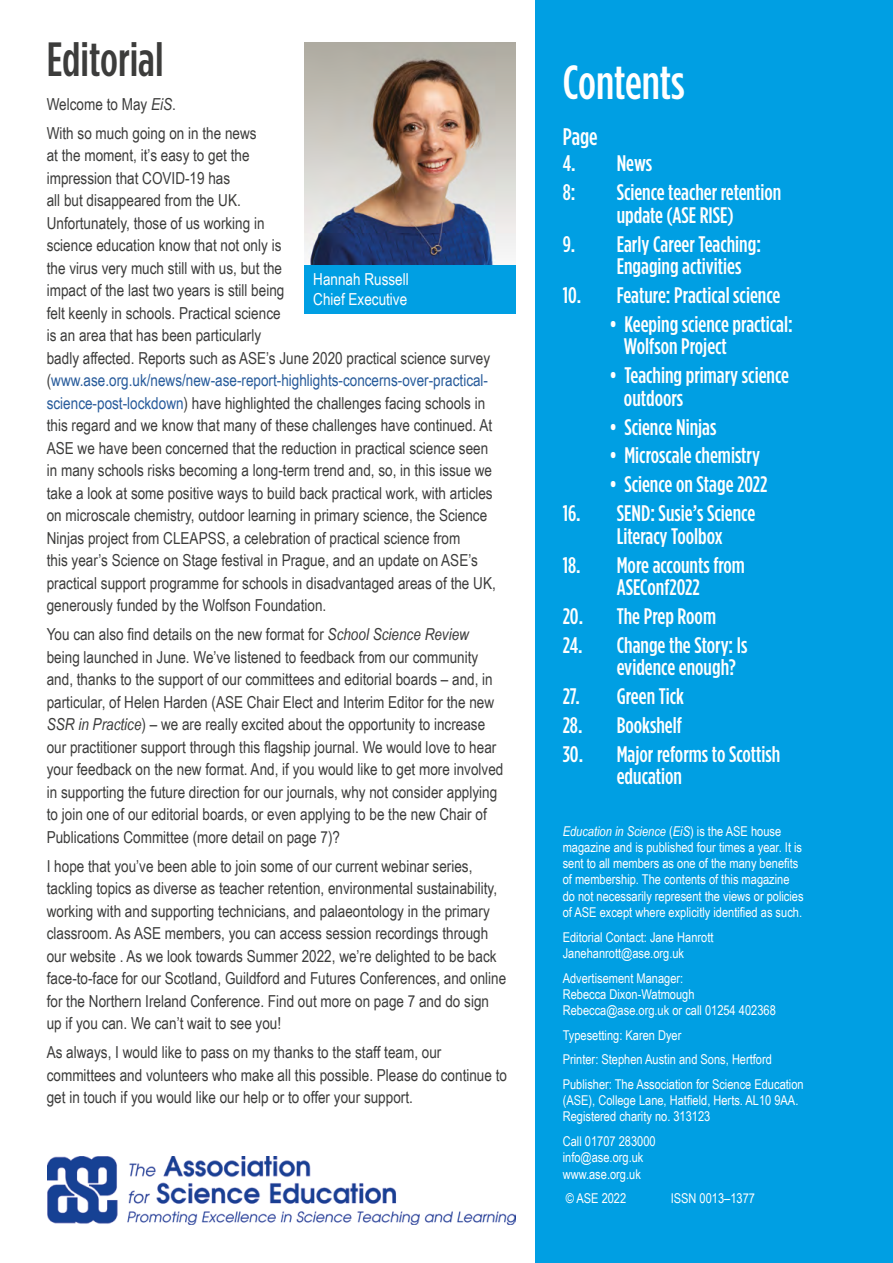
<style>
.page{position:relative;width:893px;height:1263px;background:#fff}
.page>*{position:absolute;margin:0;border:0;box-sizing:border-box;transform-origin:0 0}
.t1{font:500 48px "Gotham Condensed";color:#3c3c3b}
.t2{font:500 48px "Gotham Condensed";letter-spacing:-.005em;color:#fff}
.t3{font:500 24px "Gotham Condensed";color:#fff}
.t4{font:500 22.5px/22.5px "Gotham Condensed";color:#fff}
.t5{font:16.5px/22.5px "Arial Narrow";color:#3c3c3b}
.t6{font:16.5px/19.5px "Arial Narrow";color:#fff}
.t7{font:13.5px/16.2px "Arial Narrow";color:#fff}
.s1{font-style:italic}
.s2{color:#275b9b}
</style>
<div class="page">
<div style="left:536px;top:0;width:357px;height:1263px;background:#009fe3"></div>
<img style="left:47px;top:1157px;width:469px;height:68px">
<img style="left:305px;top:43px;width:211px;height:222px">
<div style="left:305px;top:265px;width:211px;height:49px;background:#009fe3"></div>
<h1 class="t1" style="left:47px;top:33px;width:118px">Editorial</h1>
<p class="t5" style="left:47px;top:89px;width:211px;line-height:28.8px">Welcome to May <span class="s1">EiS</span>.<br>With so much going on in the news</p>
<p class="t5" style="left:47px;top:144px;width:450px">at the moment, it’s easy to get the<br>impression that COVID-19 has<br>all but disappeared from the UK.<br>Unfortunately, those of us working in<br>science education know that not only is<br>the virus very much still with us, but the<br>impact of the last two years is still being<br>felt keenly in schools. Practical science<br>is an area that has been particularly<br>badly affected. Reports such as ASE’s June 2020 practical science survey (<span class="s2">www.ase.org.uk/news/new-ase-report-highlights-concerns-over-practical&shy;science-post-lockdown</span>) have highlighted the challenges facing schools in this regard and we know that many of these challenges have continued. At ASE we have been concerned that the reduction in practical science seen in many schools risks becoming a long-term trend and, so, in this issue we take a look at some positive ways to build back practical work, with articles on microscale chemistry, outdoor learning in primary science, the Science Ninjas project from CLEAPSS, a celebration of practical science from<br>this year’s Science on Stage festival in Prague, and an update on ASE’s practical support programme for schools in disadvantaged areas of the UK, generously funded by the Wolfson Foundation.</p>
<p class="t5" style="left:47px;top:623px;width:458px">You can also find details on the new format for <span class="s1">School Science Review </span>being launched in June. We’ve listened to feedback from our community and, thanks to the support of our committees and editorial boards – and, in particular, of Helen Harden (ASE Chair Elect and Interim Editor for the new <span class="s1">SSR in Practice</span>) – we are really excited about the opportunity to increase our practitioner support through this flagship journal. We would love to hear your feedback on the new format. And, if you would like to get more involved in supporting the future direction for our journals, why not consider applying to join one of our editorial boards, or even applying to be the new Chair of Publications Committee (more detail on page 7)?</p>
<p class="t5" style="left:47px;top:854px;width:461px">I hope that you’ve been able to join some of our current webinar series, tackling topics as diverse as teacher retention, environmental sustainability, working with and supporting technicians, and palaeontology in the primary classroom. As ASE members, you can access session recordings through our website . As we look towards Summer 2022, we’re delighted to be back face-to-face for our Scotland, Guildford and Futures Conferences, and online for the Northern Ireland Conference. Find out more on page 7 and do sign up if you can. We can’t wait to see you!</p>
<p class="t5" style="left:47px;top:1040px;width:462px">As always, I would like to pass on my thanks to the staff team, our committees and volunteers who make all this possible. Please do continue to get in touch if you would like our help or to offer your support.</p>
<p class="t6" style="left:313px;top:269px;width:97px">Hannah Russell<br>Chief Executive</p>
<h1 class="t2" style="left:563px;top:55px;width:124px">Contents</h1>
<h2 class="t3" style="left:563px;top:123px;width:36px">Page</h2>
<h3 class="t4" style="left:563px;top:148px;width:91px;line-height:28.8px">4. News<br>8:</h3>
<h3 class="t4" style="left:617px;top:180px;width:166px">Science teacher retention update (ASE RISE)</h3>
<h3 class="t4" style="left:617px;top:232px;width:146px;text-indent:-54px">9. Early Career Teaching:<br>Engaging activities</h3>
<h3 class="t4" style="left:563px;top:283px;width:219px">10. Feature: Practical science</h3>
<h3 class="t4" style="left:624px;top:312px;width:170px;text-indent:-14px">• Keeping science practical:<br>Wolfson Project</h3>
<h3 class="t4" style="left:624px;top:363px;width:167px;text-indent:-14px">• Teaching primary science outdoors</h3>
<h3 class="t4" style="left:609px;top:415px;width:108px">• Science Ninjas</h3>
<h3 class="t4" style="left:609px;top:444px;width:152px">• Microscale chemistry</h3>
<h3 class="t4" style="left:609px;top:473px;width:159px">• Science on Stage 2022</h3>
<h3 class="t4" style="left:617px;top:501px;width:140px;text-indent:-54px">16. SEND: Susie’s Science<br>Literacy Toolbox</h3>
<h3 class="t4" style="left:563px;top:553px;width:184px;text-align:center">18. More accounts from<br>ASEConf2022</h3>
<h3 class="t4" style="left:563px;top:604px;width:155px">20. The Prep Room</h3>
<h3 class="t4" style="left:617px;top:633px;width:132px;text-indent:-54px">24. Change the Story: Is evidence enough?</h3>
<h3 class="t4" style="left:563px;top:684px;width:123px">27. Green Tick</h3>
<h3 class="t4" style="left:563px;top:713px;width:121px">28. Bookshelf</h3>
<h3 class="t4" style="left:617px;top:742px;width:165px;text-indent:-54px">30. Major reforms to Scottish education</h3>
<p class="t7" style="left:563px;top:822px;width:242px"><span class="s1">Education in Science</span> (<span class="s1">EiS</span>) is the ASE house magazine and is published four times a year. It is sent to all members as one of the many benefits of membership. The contents of this magazine do not necessarily represent the views or policies of ASE except where explicitly identified as such.</p>
<p class="t7" style="left:563px;top:928px;width:152px">Editorial Contact: Jane Hanrott<br>Janehanrott@ase.org.uk</p>
<p class="t7" style="left:563px;top:969px;width:215px">Advertisement Manager:<br>Rebecca Dixon-Watmough<br>Rebecca@ase.org.uk or call 01254 402368</p>
<p class="t7" style="left:563px;top:1022px;width:242px;line-height:24.8px">Typesetting: Karen Dyer<br>Printer: Stephen Austin and Sons, Hertford<br>Publisher: The Association for Science Education</p>
<p class="t7" style="left:563px;top:1092px;width:237px">(ASE), College Lane, Hatfield, Herts. AL10 9AA.<br>Registered charity no. 313123</p>
<p class="t7" style="left:563px;top:1133px;width:94px">Call 01707 283000 info@ase.org.uk www.ase.org.uk</p>
<p class="t7" style="left:566px;top:1190px;width:62px">© ASE 2022</p>
<p class="t7" style="left:671px;top:1190px;width:86px">ISSN 0013–1377</p>
</div>
